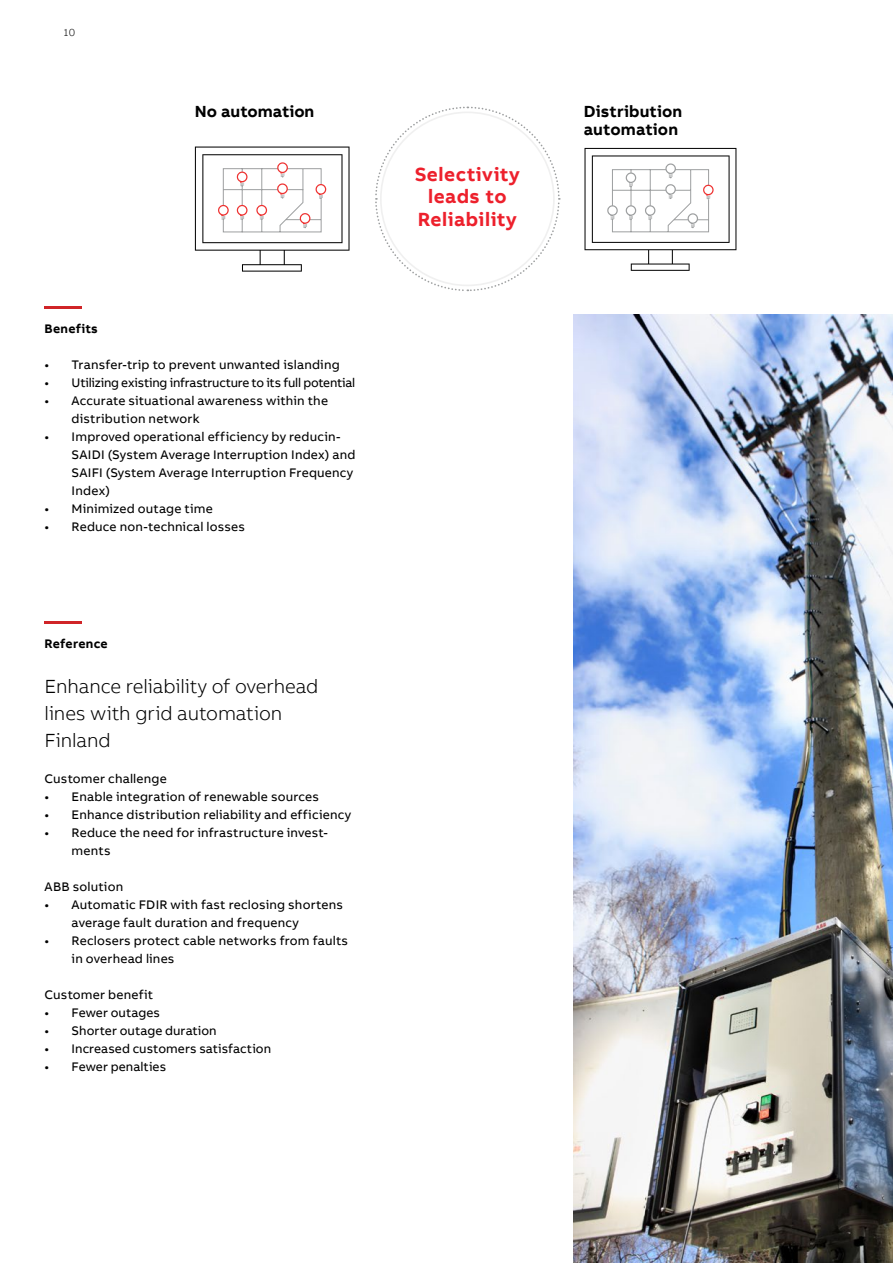
<style>
.page{position:relative;width:893px;height:1263px;background:#fff}
.page>*{position:absolute;margin:0;border:0;box-sizing:border-box;transform-origin:0 0}
.Addresses_title{font:700 19.65px/22px "AB Bvoice";letter-spacing:.025em;color:#ed202c;text-align:center}
.Copytext_8_5pt_12pt{font:300 19.5px/27px "AB Bvoice";letter-spacing:-.005em;color:#000}
.Addresses_title-2{font:700 16.5px "AB Bvoice";letter-spacing:.005em;color:#000}
.Copytext_8_5pt_12pt-2{font:12.75px/18px "AB Bvoice";letter-spacing:.015em;color:#000}
.Copytext_8_5pt_12pt-3{font:12.75px "AB Bvoice";letter-spacing:-.015em;color:#000}
.Copytext_8_5pt_12pt-4{font:700 12.75px "AB Bvoice";letter-spacing:.02em;color:#000}
.t1{font:300 10.5px "AB Bvoice";color:#000}
</style>
<div class="page">
<svg style="left:375px;top:106px;width:186px;height:186px"></svg>
<svg style="left:195px;top:147px;width:154px;height:125px"></svg>
<svg style="left:584px;top:148px;width:152px;height:123px"></svg>
<img style="left:573px;top:315px;width:320px;height:948px">
<hr style="left:45px;top:307px;width:37px;height:2px;background:#d02428">
<hr style="left:45px;top:621px;width:37px;height:2px;background:#d02428">
<p class="t1" style="left:64px;top:26px;width:13px">10</p>
<p class="Addresses_title-2" style="left:195px;top:101px;width:121px">No automation</p>
<p class="Copytext_8_5pt_12pt-4" style="left:45px;top:320px;width:55px">Benefits</p>
<p class="Copytext_8_5pt_12pt-2" style="left:45px;top:355px;width:297px">• Transfer-trip to prevent unwanted islanding</p>
<p class="Copytext_8_5pt_12pt-3" style="left:45px;top:375px;width:312px">• Utilizing existing infrastructure to its full potential</p>
<p class="Copytext_8_5pt_12pt-2" style="left:72px;top:391px;width:258px;text-indent:-27px">• Accurate situational awareness within the distribution network</p>
<p class="Copytext_8_5pt_12pt-2" style="left:72px;top:427px;width:285px;text-indent:-27px">• Improved operational efficiency by reducin-SAIDI (System Average Interruption Index) and SAIFI (System Average Interruption Frequency Index)</p>
<p class="Copytext_8_5pt_12pt-2" style="left:45px;top:499px;width:170px">• Minimized outage time</p>
<p class="Copytext_8_5pt_12pt-2" style="left:45px;top:517px;width:202px">• Reduce non-technical losses</p>
<p class="Copytext_8_5pt_12pt-4" style="left:45px;top:635px;width:65px">Reference</p>
<p class="Copytext_8_5pt_12pt" style="left:45px;top:673px;width:275px">Enhance reliability of overhead lines with grid automation</p>
<p class="Copytext_8_5pt_12pt" style="left:45px;top:727px;width:68px">Finland</p>
<p class="Copytext_8_5pt_12pt-2" style="left:45px;top:769px;width:124px">Customer challenge</p>
<p class="Copytext_8_5pt_12pt-2" style="left:45px;top:787px;width:276px">• Enable integration of renewable sources</p>
<p class="Copytext_8_5pt_12pt-2" style="left:45px;top:805px;width:308px">• Enhance distribution reliability and efficiency</p>
<p class="Copytext_8_5pt_12pt-2" style="left:72px;top:823px;width:258px;text-indent:-27px">• Reduce the need for infrastructure invest&shy;ments</p>
<p class="Copytext_8_5pt_12pt-2" style="left:45px;top:877px;width:80px">ABB solution</p>
<p class="Copytext_8_5pt_12pt-2" style="left:72px;top:895px;width:273px;text-indent:-27px">• Automatic FDIR with fast reclosing shortens average fault duration and frequency</p>
<p class="Copytext_8_5pt_12pt-2" style="left:72px;top:931px;width:278px;text-indent:-27px">• Reclosers protect cable networks from faults in overhead lines</p>
<p class="Copytext_8_5pt_12pt-2" style="left:45px;top:985px;width:110px">Customer benefit</p>
<p class="Copytext_8_5pt_12pt-2" style="left:45px;top:1003px;width:117px">• Fewer outages</p>
<p class="Copytext_8_5pt_12pt-2" style="left:45px;top:1021px;width:174px">• Shorter outage duration</p>
<p class="Copytext_8_5pt_12pt-2" style="left:45px;top:1039px;width:228px">• Increased customers satisfaction</p>
<p class="Copytext_8_5pt_12pt-2" style="left:45px;top:1057px;width:123px">• Fewer penalties</p>
<p class="Addresses_title" style="left:415px;top:164px;width:107px">Selectivity leads to</p>
<p class="Addresses_title" style="left:418px;top:208px;width:101px">Reliability</p>
<p class="Addresses_title-2" style="left:584px;top:101px;width:100px">Distribution</p>
<p class="Addresses_title-2" style="left:584px;top:119px;width:96px">automation</p>
</div>
